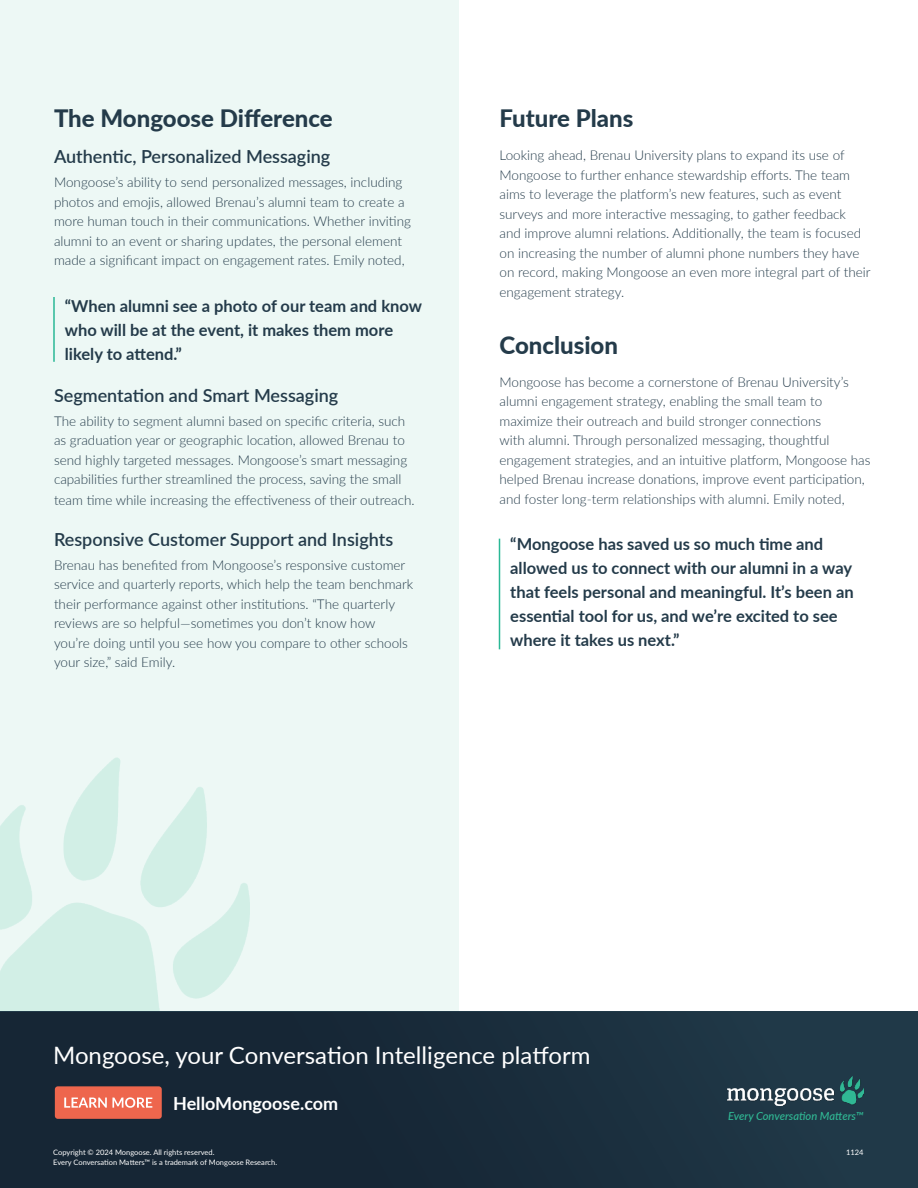
<style>
.page{position:relative;width:918px;height:1188px;background:#fff}
.page>*{position:absolute;margin:0;border:0;box-sizing:border-box;transform-origin:0 0}
.t1{font:24px "Lato";color:#fff}
.t2{font:800 24px "Lato";color:#243b4a}
.t3{font:600 18px "Lato";color:#243b4a}
.t4{font:700 18px "Lato";color:#fff}
.t5{font:700 16.5px/24px "Lato";color:#243b4a}
.t6{font:300 13.5px/19.5px "Lato";color:#243b4a}
.t7{font:italic 500 11.1px "Lato";color:#30b894}
.t8{font:7.5px/10.5px "Lato";color:#fff}
</style>
<div class="page">
<div style="left:0;top:0;width:459px;height:1012px;background:#edf8f5"></div>
<hr style="left:53px;top:297px;width:2px;height:65px;background:#2ab896">
<hr style="left:499px;top:539px;width:1px;height:110px;background:#2ab896">
<div style="left:0;top:1012px;width:918px;height:176px;background:linear-gradient(to right,#132130,#203847)"></div>
<div style="left:55px;top:1086px;width:107px;height:33px;background:#ee664d;border-radius:3px"></div>
<svg style="left:64px;top:1097px;width:88px;height:11px"></svg>
<img style="left:728px;top:1077px;width:135px;height:28px">
<img style="left:0;top:757px;width:250px;height:254px">
<h1 class="t2" style="left:54px;top:101px;width:280px">The Mongoose Difference</h1>
<h2 class="t3" style="left:54px;top:144px;width:278px">Authentic, Personalized Messaging</h2>
<p class="t6" style="left:54px;top:172px;width:359px">Mongoose’s ability to send personalized messages, including photos and emojis, allowed Brenau’s alumni team to create a more human touch in their communications. Whether inviting alumni to an event or sharing updates, the personal element made a significant impact on engagement rates. Emily noted,</p>
<p class="t5" style="left:65px;top:295px;width:359px">“When alumni see a photo of our team and know who will be at the event, it makes them more likely to attend.”</p>
<h2 class="t3" style="left:54px;top:382px;width:286px">Segmentation and Smart Messaging</h2>
<p class="t6" style="left:54px;top:411px;width:355px">The ability to segment alumni based on specific criteria, such as graduation year or geographic location, allowed Brenau to send highly targeted messages. Mongoose’s smart messaging capabilities further streamlined the process, saving the small</p>
<p class="t6" style="left:54px;top:490px;width:362px">team time while increasing the effectiveness of their outreach.</p>
<h2 class="t3" style="left:54px;top:526px;width:341px">Responsive Customer Support and Insights</h2>
<p class="t6" style="left:54px;top:555px;width:361px">Brenau has benefited from Mongoose’s responsive customer service and quarterly reports, which help the team benchmark their performance against other institutions. “The quarterly reviews are so helpful—sometimes you don’t know how you’re doing until you see how you compare to other schools your size,” said Emily.</p>
<h1 class="t2" style="left:500px;top:101px;width:135px">Future Plans</h1>
<p class="t6" style="left:500px;top:145px;width:373px">Looking ahead, Brenau University plans to expand its use of Mongoose to further enhance stewardship efforts. The team aims to leverage the platform’s new features, such as event surveys and more interactive messaging, to gather feedback and improve alumni relations. Additionally, the team is focused on increasing the number of alumni phone numbers they have on record, making Mongoose an even more integral part of their engagement strategy.</p>
<h1 class="t2" style="left:500px;top:327px;width:120px">Conclusion</h1>
<p class="t6" style="left:500px;top:372px;width:372px">Mongoose has become a cornerstone of Brenau University’s alumni engagement strategy, enabling the small team to maximize their outreach and build stronger connections<br>with alumni. Through personalized messaging, thoughtful engagement strategies, and an intuitive platform, Mongoose has helped Brenau increase donations, improve event participation, and foster long-term relationships with alumni. Emily noted,</p>
<p class="t5" style="left:510px;top:532px;width:345px">“Mongoose has saved us so much time and allowed us to connect with our alumni in a way that feels personal and meaningful. It’s been an essential tool for us, and we’re excited to see where it takes us next.”</p>
<h1 class="t1" style="left:53px;top:1038px;width:539px">Mongoose, your Conversation Intelligence platform</h1>
<h2 class="t4" style="left:173px;top:1090px;width:167px">HelloMongoose.com</h2>
<p class="t7" style="left:728px;top:1108px;width:137px">Every Conversation Matters™</p>
<p class="t8" style="left:53px;top:1147px;width:225px">Copyright © 2024 Mongoose. All rights reserved.<br>Every Conversation Matters™ is a trademark of Mongoose Research.</p>
<p class="t8" style="left:846px;top:1147px;width:19px">1124</p>
</div>
